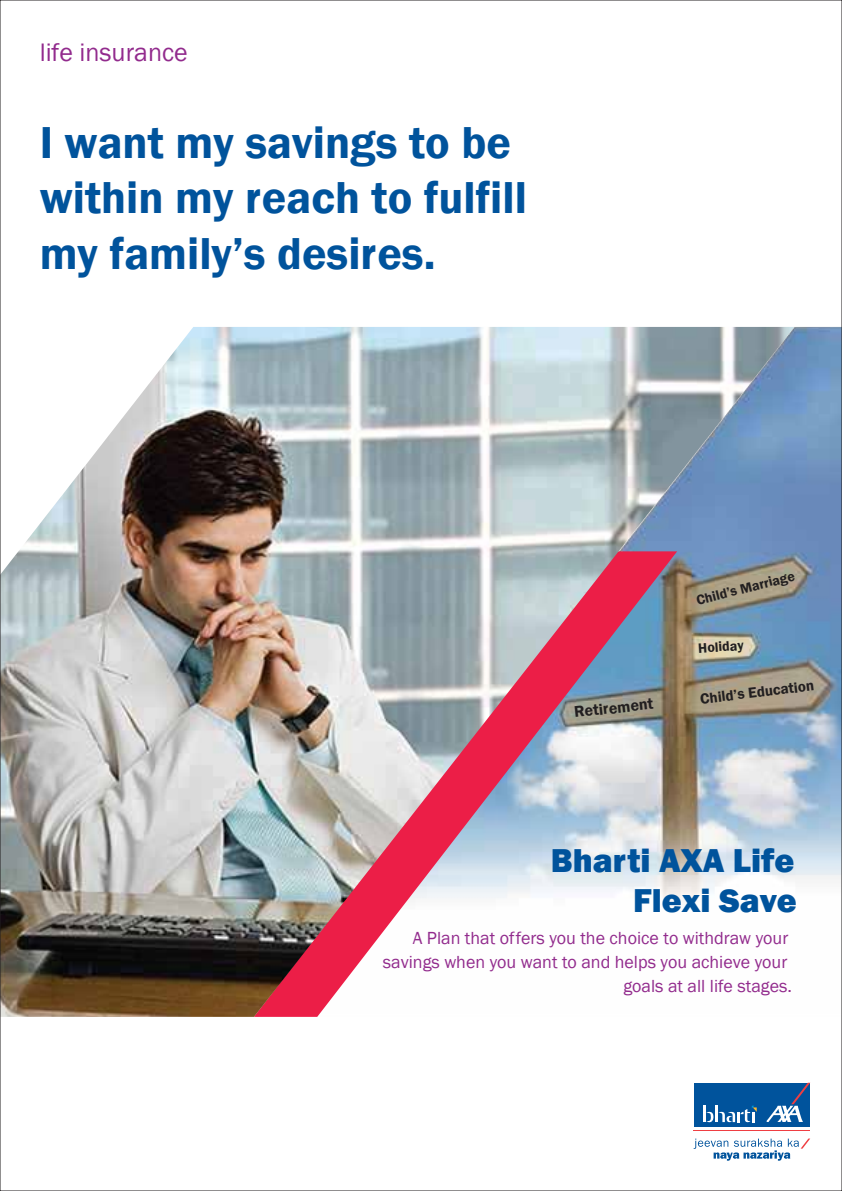
<style>
.page{position:relative;width:842px;height:1191px;background:#fff}
.page>*{position:absolute;margin:0;border:0;box-sizing:border-box;transform-origin:0 0}
.t1{font:600 46px/55.2px "Franklin Gothic";color:#00539c}
.t2{font:800 34px/40px "Franklin Gothic";color:#00539c;text-align:right}
.t3{font:26px "Franklin Gothic";color:#922b8d}
.t4{font:18px/24px "Franklin Gothic";color:#922b8d;text-align:right}
.t5{font:600 16px "Franklin Gothic";color:#221f20}
.t6{font:600 15px "Franklin Gothic";color:#221f20}
.t7{font:600 14px "Franklin Gothic";color:#221f20}
</style>
<div class="page">
<img style="left:794px;top:327px;width:46px;height:553px">
<div style="left:767px;top:1082px;width:43px;height:44px;background:#00539c"></div>
<div style="left:694px;top:1082px;width:71px;height:44px;background:#00539c"></div>
<svg style="left:767px;top:1082px;width:43px;height:40px"></svg>
<hr style="left:694px;top:1129px;width:116px;height:1px;background:#ef3e42">
<hr style="left:703px;top:1105px;width:3px;height:17px;background:#fff">
<svg style="left:706px;top:1105px;width:51px;height:17px"></svg>
<svg style="left:694px;top:1138px;width:116px;height:22px"></svg>
<img style="left:2px;top:327px;width:792px;height:689px">
<h3 class="t3" style="left:40px;top:36px;width:150px">life insurance</h3>
<h1 class="t1" style="left:40px;top:116px;width:489px">I want my savings to be within my reach to fulfill my family’s desires.</h1>
<p class="t5" style="left:573px;top:702px;width:81px;rotate:-6deg">Retirement</p>
<p class="t7" style="left:694px;top:591px;width:103px;rotate:-14deg">Child’s Marriage</p>
<p class="t7" style="left:698px;top:639px;width:47px;rotate:-4deg">Holiday</p>
<p class="t6" style="left:699px;top:690px;width:116px;rotate:-7deg">Child’s Education</p>
<h2 class="t2" style="left:551px;top:841px;width:247px">Bharti AXA Life<br>Flexi Save</h2>
<p class="t4" style="left:383px;top:926px;width:411px">A Plan that offers you the choice to withdraw your savings when you want to and helps you achieve your goals at all life stages.</p>
</div>
